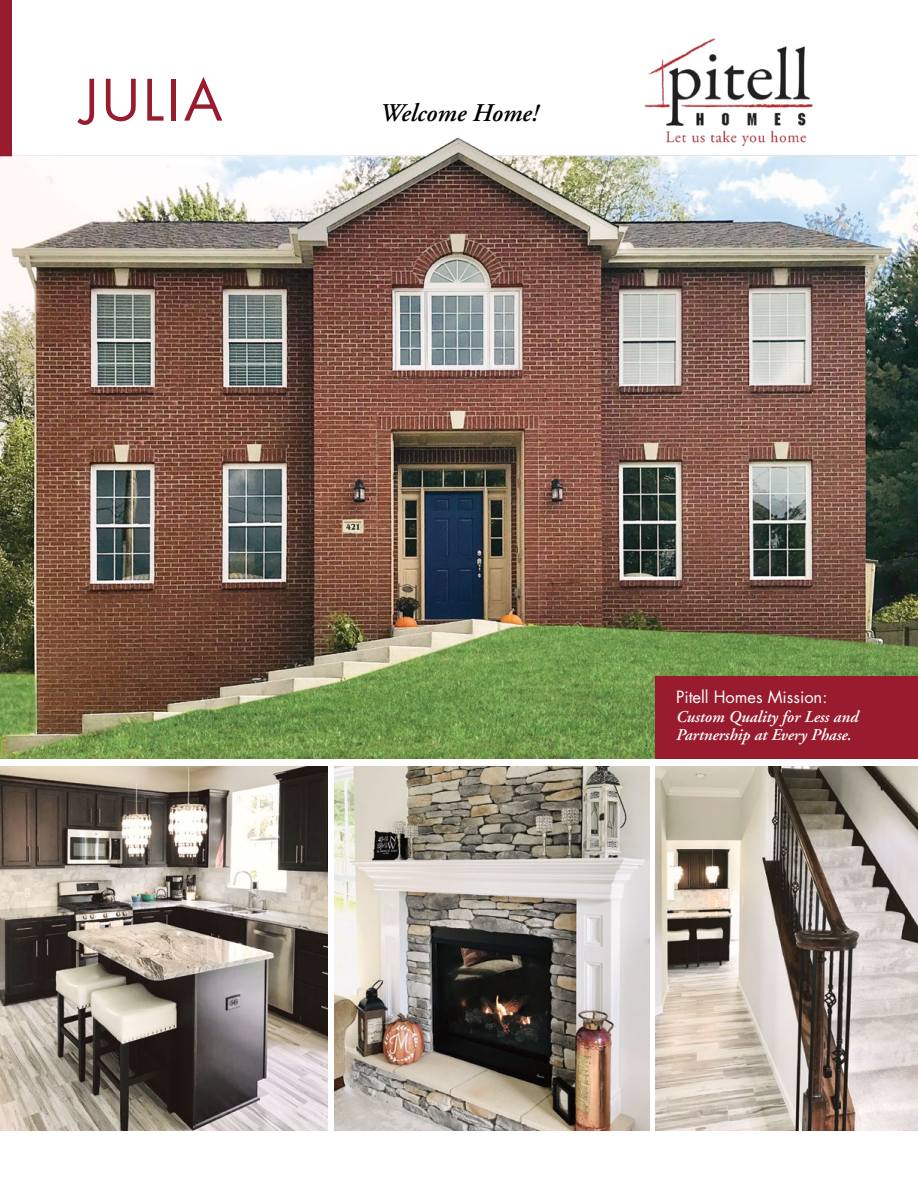
<style>
.page{position:relative;width:918px;height:1188px;background:#fff}
.page>*{position:absolute;margin:0;border:0;box-sizing:border-box;transform-origin:0 0}
.t1{font:55.5px "Futura";letter-spacing:.06em;color:#981b2e}
.t2{font:25.5px "Adobe Garamond Semibold Italic Os F";color:#000}
.t3{font:16.5px/18.8px "Adobe Garamond Semibold Italic Os F";color:#fff}
.t4{font:16.5px "Futura";color:#fff}
</style>
<div class="page">
<img style="left:334px;top:767px;width:316px;height:364px">
<img style="left:0;top:767px;width:327px;height:364px">
<div style="left:0;top:0;width:11px;height:157px;background:#981b2e"></div>
<img style="left:656px;top:767px;width:262px;height:364px">
<img style="left:0;top:81px;width:918px;height:677px">
<div style="left:656px;top:676px;width:262px;height:82px;background:#981b2e"></div>
<img style="left:636px;top:38px;width:186px;height:115px">
<h1 class="t1" style="left:81px;top:65px;width:143px">JULIA</h1>
<h2 class="t2" style="left:380px;top:99px;width:160px">Welcome Home!</h2>
<p class="t4" style="left:676px;top:686px;width:153px">Pitell Homes Mission:</p>
<p class="t3" style="left:676px;top:707px;width:184px">Custom Quality for Less and<br>Partnership at Every Phase.</p>
</div>
